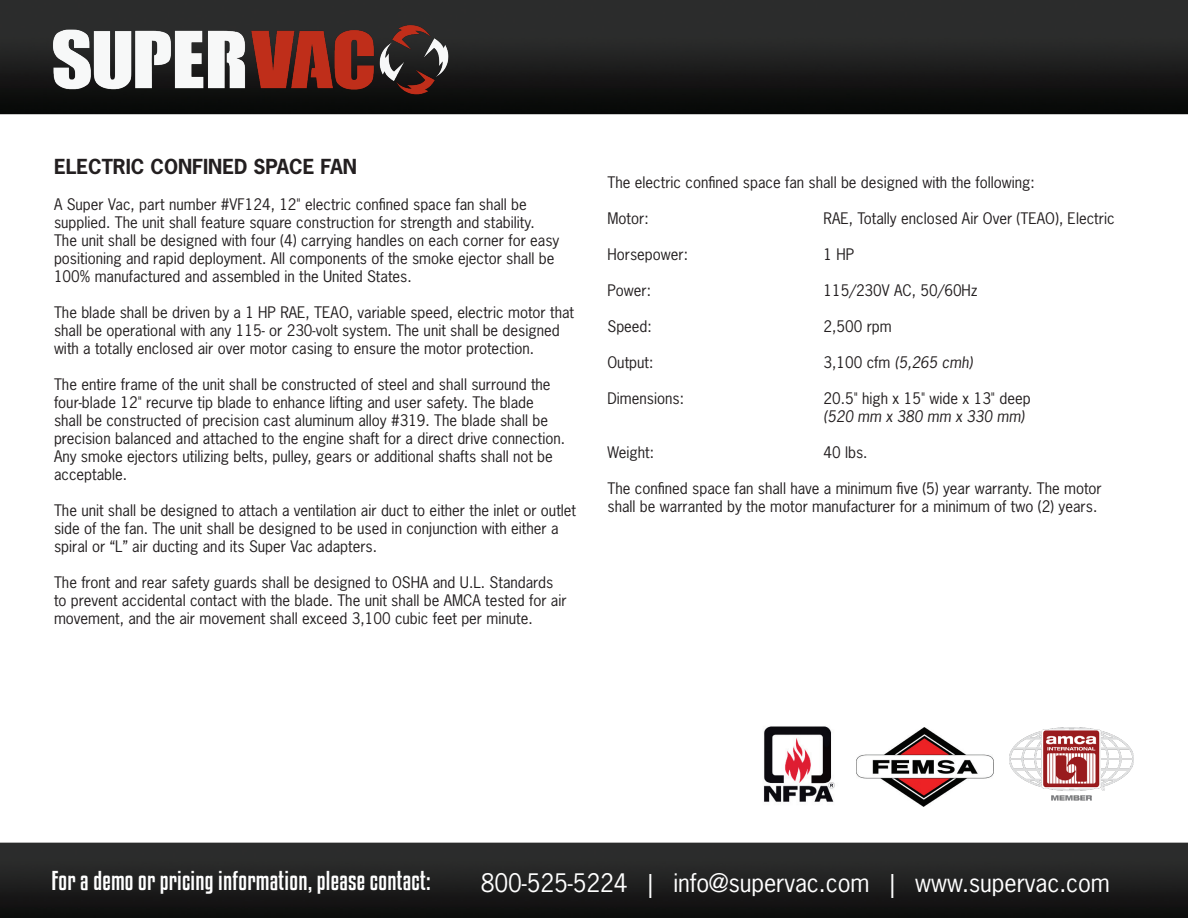
<style>
.page{position:relative;width:1188px;height:918px;background:#fff}
.page>*{position:absolute;margin:0;border:0;box-sizing:border-box;transform-origin:0 0}
.t1{font:24px "News Gothic Std";letter-spacing:-.005em;color:#fff}
.t2{font:24px "Kenyan Coffee Rg";letter-spacing:.01em;color:#fff}
.t3{font:700 19.5px "News Gothic Std";color:#231f20}
.t4{font:15px/18px "News Gothic Std";color:#231f20}
.t5{font:italic 15px "News Gothic Std";color:#231f20}
.s1{font-style:normal}
</style>
<div class="page">
<img style="left:0;top:0;width:1188px;height:918px">
<img style="left:45px;top:10px;width:415px;height:100px">
<img style="left:755px;top:718px;width:85px;height:91px">
<img style="left:856px;top:728px;width:138px;height:79px">
<img style="left:1010px;top:728px;width:123px;height:73px">
<p class="t3" style="left:54px;top:153px;width:305px">ELECTRIC CONFINED SPACE FAN</p>
<p class="t4" style="left:54px;top:195px;width:507px">A Super Vac, part number #VF124, 12" electric confined space fan shall be supplied. The unit shall feature square construction for strength and stability.<br>The unit shall be designed with four (4) carrying handles on each corner for easy positioning and rapid deployment. All components of the smoke ejector shall be 100% manufactured and assembled in the United States.</p>
<p class="t4" style="left:54px;top:303px;width:522px">The blade shall be driven by a 1 HP RAE, TEAO, variable speed, electric motor that shall be operational with any 115- or 230-volt system. The unit shall be designed with a totally enclosed air over motor casing to ensure the motor protection.</p>
<p class="t4" style="left:54px;top:375px;width:513px">The entire frame of the unit shall be constructed of steel and shall surround the four-blade 12" recurve tip blade to enhance lifting and user safety. The blade shall be constructed of precision cast aluminum alloy #319. The blade shall be precision balanced and attached to the engine shaft for a direct drive connection.<br>Any smoke ejectors utilizing belts, pulley, gears or additional shafts shall not be acceptable.</p>
<p class="t4" style="left:54px;top:501px;width:524px">The unit shall be designed to attach a ventilation air duct to either the inlet or outlet side of the fan. The unit shall be designed to be used in conjunction with either a spiral or “L” air ducting and its Super Vac adapters.</p>
<p class="t4" style="left:54px;top:573px;width:514px">The front and rear safety guards shall be designed to OSHA and U.L. Standards to prevent accidental contact with the blade. The unit shall be AMCA tested for air movement, and the air movement shall exceed 3,100 cubic feet per minute.</p>
<p class="t4" style="left:608px;top:173px;width:429px">The electric confined space fan shall be designed with the following:</p>
<p class="t4" style="left:608px;top:209px;width:43px">Motor:</p>
<p class="t4" style="left:824px;top:209px;width:293px">RAE, Totally enclosed Air Over (TEAO), Electric</p>
<p class="t4" style="left:608px;top:245px;width:82px">Horsepower:</p>
<p class="t4" style="left:824px;top:245px;width:32px">1 HP</p>
<p class="t4" style="left:608px;top:281px;width:45px">Power:</p>
<p class="t4" style="left:824px;top:281px;width:156px">115/230V AC, 50/60Hz</p>
<p class="t4" style="left:608px;top:317px;width:46px">Speed:</p>
<p class="t4" style="left:824px;top:317px;width:70px">2,500 rpm</p>
<p class="t4" style="left:608px;top:353px;width:47px">Output:</p>
<p class="t5" style="left:824px;top:353px;width:151px"><span class="s1">3,100 cfm</span> (5,265 cmh)</p>
<p class="t4" style="left:608px;top:389px;width:78px">Dimensions:</p>
<p class="t4" style="left:824px;top:389px;width:209px">20.5" high x 15" wide x 13" deep</p>
<p class="t5" style="left:824px;top:407px;width:203px">(520 mm x 380 mm x 330 mm)</p>
<p class="t4" style="left:608px;top:443px;width:48px">Weight:</p>
<p class="t4" style="left:824px;top:443px;width:46px">40 lbs.</p>
<p class="t4" style="left:608px;top:479px;width:496px">The confined space fan shall have a minimum five (5) year warranty. The motor</p>
<p class="t4" style="left:608px;top:497px;width:491px">shall be warranted by the motor manufacturer for a minimum of two (2) years.</p>
<p class="t2" style="left:52px;top:866px;width:381px">For a demo or pricing information, please contact:</p>
<p class="t1" style="left:481px;top:867px;width:631px">800-525-5224 | info@supervac.com | www.supervac.com</p>
</div>
